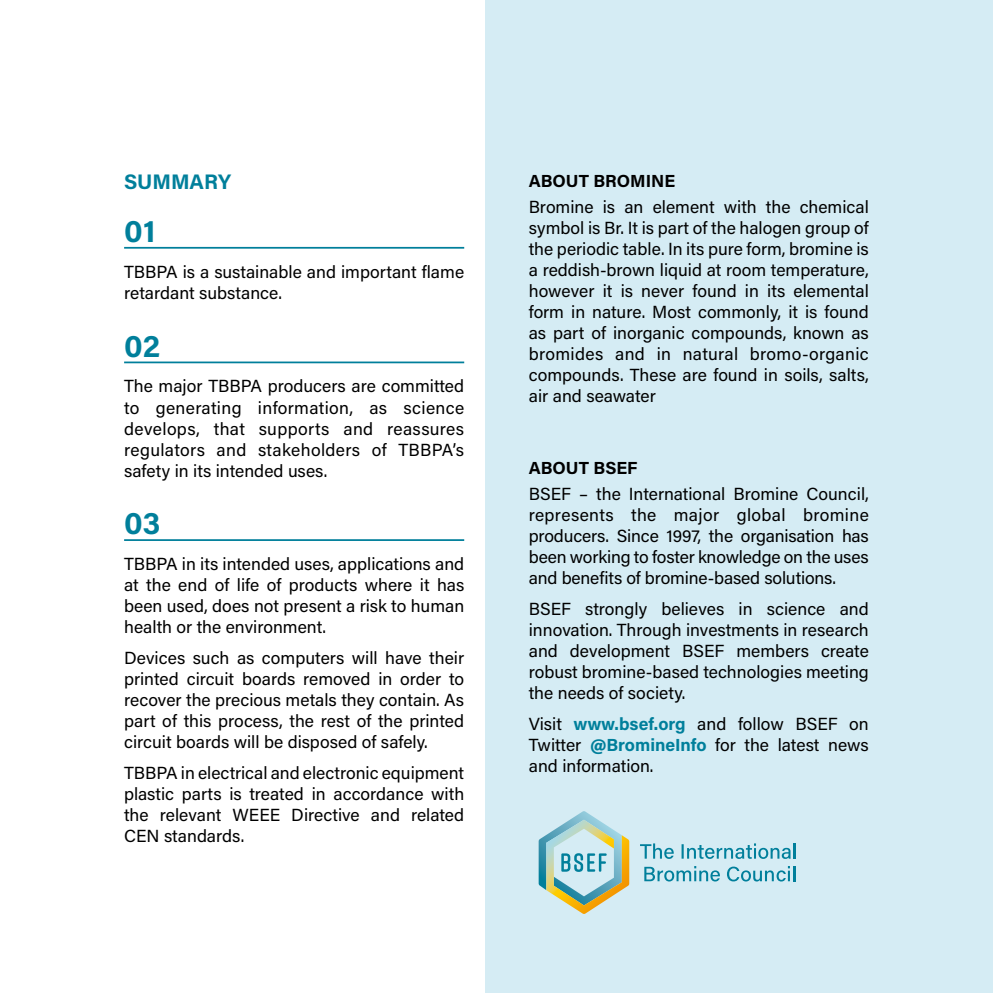
<style>
.page{position:relative;width:993px;height:993px;background:#fff}
.page>*{position:absolute;margin:0;border:0;box-sizing:border-box;transform-origin:0 0}
.t1{font:700 31.5px "Acumin Pro";color:#007f9b}
.t2{font:700 21px "Acumin Pro";color:#007f9b}
.t3{font:17.5px/21px "Acumin Pro";color:#000;text-align:justify}
.t4{font:700 17.5px "Acumin Pro";color:#000}
.s1{font-weight:700;color:#007f9b}
</style>
<div class="page">
<div style="left:486px;top:0;width:506px;height:992px;background:#d5ecf4"></div>
<hr style="left:124px;top:247px;width:340px;height:1px;background:#007f9b">
<hr style="left:124px;top:361px;width:340px;height:2px;background:#007f9b">
<hr style="left:124px;top:539px;width:340px;height:1px;background:#007f9b">
<svg style="left:644px;top:866px;width:151px;height:15px"></svg>
<svg style="left:640px;top:843px;width:155px;height:15px"></svg>
<svg style="left:538px;top:811px;width:91px;height:102px"></svg>
<p class="t2" style="left:124px;top:167px;width:108px">SUMMARY</p>
<h1 class="t1" style="left:124px;top:209px;width:33px">01</h1>
<p class="t3" style="left:124px;top:260px;width:341px">TBBPA is a sustainable and important flame retardant substance.</p>
<h1 class="t1" style="left:124px;top:323px;width:38px">02</h1>
<p class="t3" style="left:124px;top:375px;width:341px">The major TBBPA producers are committed to generating information, as science develops, that supports and reassures regulators and stakeholders of TBBPA’s safety in its intended uses.</p>
<h1 class="t1" style="left:124px;top:501px;width:38px">03</h1>
<p class="t3" style="left:124px;top:552px;width:341px">TBBPA in its intended uses, applications and at the end of life of products where it has been used, does not present a risk to human health or the environment.</p>
<p class="t3" style="left:124px;top:646px;width:341px">Devices such as computers will have their printed circuit boards removed in order to recover the precious metals they contain. As part of this process, the rest of the printed circuit boards will be disposed of safely.</p>
<p class="t3" style="left:124px;top:761px;width:341px">TBBPA in electrical and electronic equipment plastic parts is treated in accordance with the relevant WEEE Directive and related CEN standards.</p>
<p class="t4" style="left:528px;top:168px;width:148px">ABOUT BROMINE</p>
<p class="t3" style="left:528px;top:195px;width:341px">Bromine is an element with the chemical symbol is Br. It is part of the halogen group of the periodic table. In its pure form, bromine is a reddish-brown liquid at room temperature, however it is never found in its elemental form in nature. Most commonly, it is found as part of inorganic compounds, known as bromides and in natural bromo-organic compounds. These are found in soils, salts, air and seawater</p>
<p class="t4" style="left:528px;top:455px;width:110px">ABOUT BSEF</p>
<p class="t3" style="left:528px;top:482px;width:341px">BSEF – the International Bromine Council, represents the major global bromine producers. Since 1997, the organisation has been working to foster knowledge on the uses and benefits of bromine-based solutions.</p>
<p class="t3" style="left:528px;top:597px;width:341px">BSEF strongly believes in science and innovation. Through investments in research and development BSEF members create robust bromine-based technologies meeting the needs of society.</p>
<p class="t3" style="left:528px;top:712px;width:341px">Visit <span class="s1">www.bsef.org</span> and follow BSEF on Twitter <span class="s1">@BromineInfo</span> for the latest news and information.</p>
</div>
